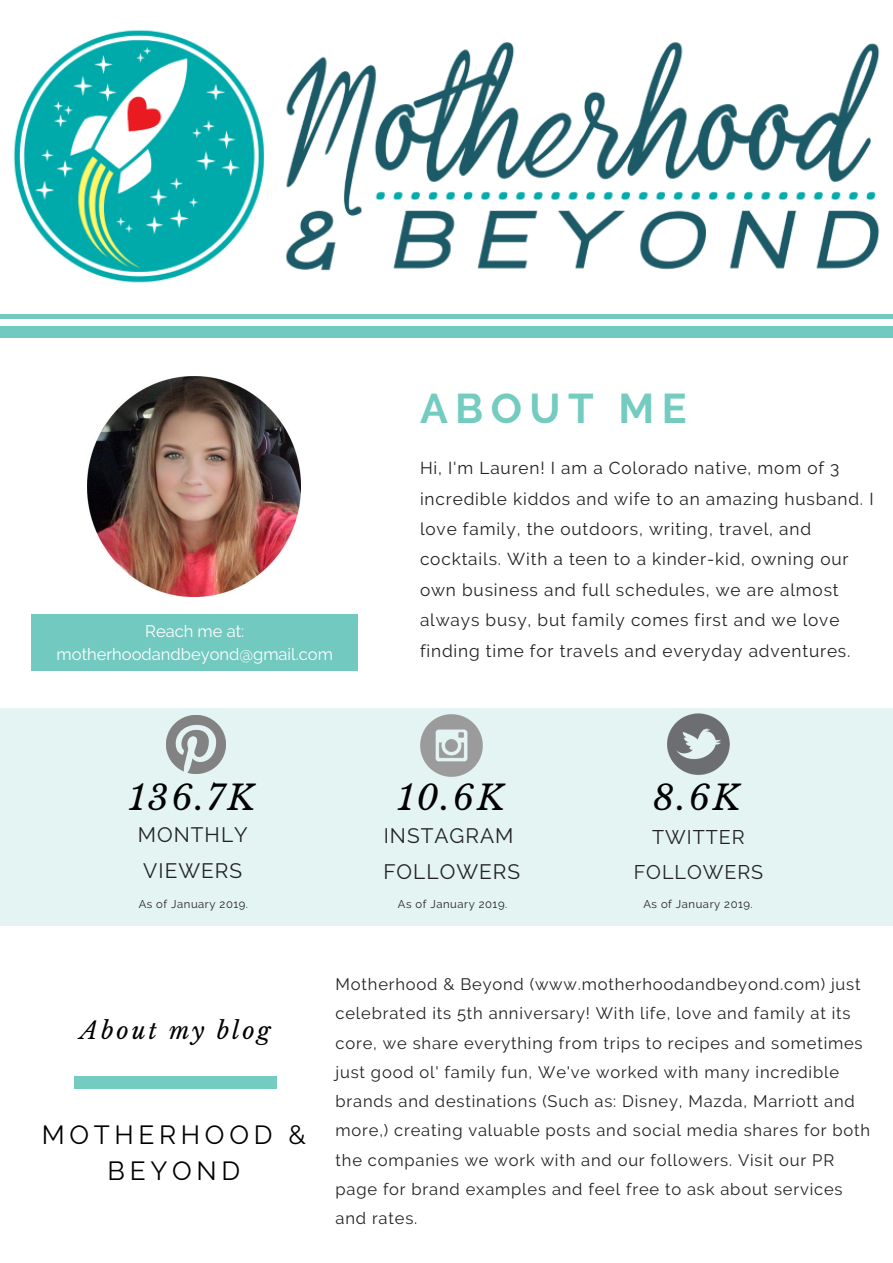
<style>
.page{position:relative;width:893px;height:1263px;background:#fff}
.page>*{position:absolute;margin:0;border:0;box-sizing:border-box;transform-origin:0 0}
.t1{font:700 41.4px "Raleway";letter-spacing:.18em;color:#73ccbf}
.t2{font:italic 33.9px "Libre Baskerville";letter-spacing:.08em;color:#000}
.t3{font:26.25px/36px "Raleway";letter-spacing:.18em;color:#000;text-align:center}
.t4{font:italic 23.55px "Libre Baskerville";letter-spacing:.12em;color:#000}
.t5{font:20.85px/36px "Raleway";letter-spacing:.05em;color:#222}
.t6{font:19.8px/35px "Raleway";letter-spacing:.05em;color:#222;text-align:center}
.t7{font:17.25px/30.5px "Raleway";letter-spacing:.05em;color:#222}
.t8{font:16.5px/29.2px "Raleway";letter-spacing:.05em;color:#222}
.t9{font:16.5px/22.5px "Raleway";color:#fff;text-align:center}
.t10{font:11.25px "Raleway";letter-spacing:.05em;color:#222}
</style>
<div class="page">
<div style="left:0;top:708px;width:893px;height:218px;background:#e3f4f2"></div>
<div style="left:74px;top:1076px;width:203px;height:13px;background:#73ccbf"></div>
<img style="left:0;top:29px;width:893px;height:298px">
<img style="left:88px;top:376px;width:213px;height:221px">
<div style="left:32px;top:615px;width:326px;height:56px;background:#72c9c0"></div>
<hr style="left:0;top:314px;width:893px;height:4px;background:#72c9c0">
<div style="left:0;top:327px;width:893px;height:11px;background:#72c9c0"></div>
<img style="left:167px;top:715px;width:58px;height:59px">
<img style="left:420px;top:714px;width:63px;height:63px">
<img style="left:668px;top:714px;width:62px;height:61px">
<p class="t9" style="left:57px;top:620px;width:278px">Reach me at: motherhoodandbeyond@gmail.com</p>
<h1 class="t1" style="left:420px;top:384px;width:268px">ABOUT ME</h1>
<p class="t7" style="left:420px;top:453px;width:455px">Hi, I'm Lauren! I am a Colorado native, mom of 3 incredible kiddos and wife to an amazing husband. I love family, the outdoors, writing, travel, and cocktails. With a teen to a kinder-kid, owning our own business and full schedules, we are almost always busy, but family comes first and we love finding time for travels and everyday adventures.</p>
<h2 class="t2" style="left:129px;top:777px;width:128px">136.7K</h2>
<h2 class="t2" style="left:398px;top:777px;width:109px">10.6K</h2>
<h2 class="t2" style="left:653px;top:777px;width:89px">8.6K</h2>
<p class="t5" style="left:138px;top:816px;width:111px">MONTHLY<br>VIEWERS</p>
<p class="t5" style="left:383px;top:817px;width:138px">INSTAGRAM<br>FOLLOWERS</p>
<p class="t6" style="left:634px;top:820px;width:131px">TWITTER<br>FOLLOWERS</p>
<p class="t10" style="left:139px;top:897px;width:111px">As of January 2019.</p>
<p class="t10" style="left:398px;top:897px;width:111px">As of January 2019.</p>
<p class="t10" style="left:643px;top:897px;width:111px">As of January 2019.</p>
<h3 class="t4" style="left:80px;top:1016px;width:192px">About my blog</h3>
<h3 class="t3" style="left:42px;top:1117px;width:266px">MOTHERHOOD &amp;<br>BEYOND</h3>
<p class="t8" style="left:336px;top:969px;width:536px">Motherhood &amp; Beyond (www.motherhoodandbeyond.com) just celebrated its 5th anniversary! With life, love and family at its core, we share everything from trips to recipes and sometimes just good ol' family fun, We've worked with many incredible brands and destinations (Such as: Disney, Mazda, Marriott and more,) creating valuable posts and social media shares for both the companies we work with and our followers. Visit our PR page for brand examples and feel free to ask about services and rates.</p>
</div>
